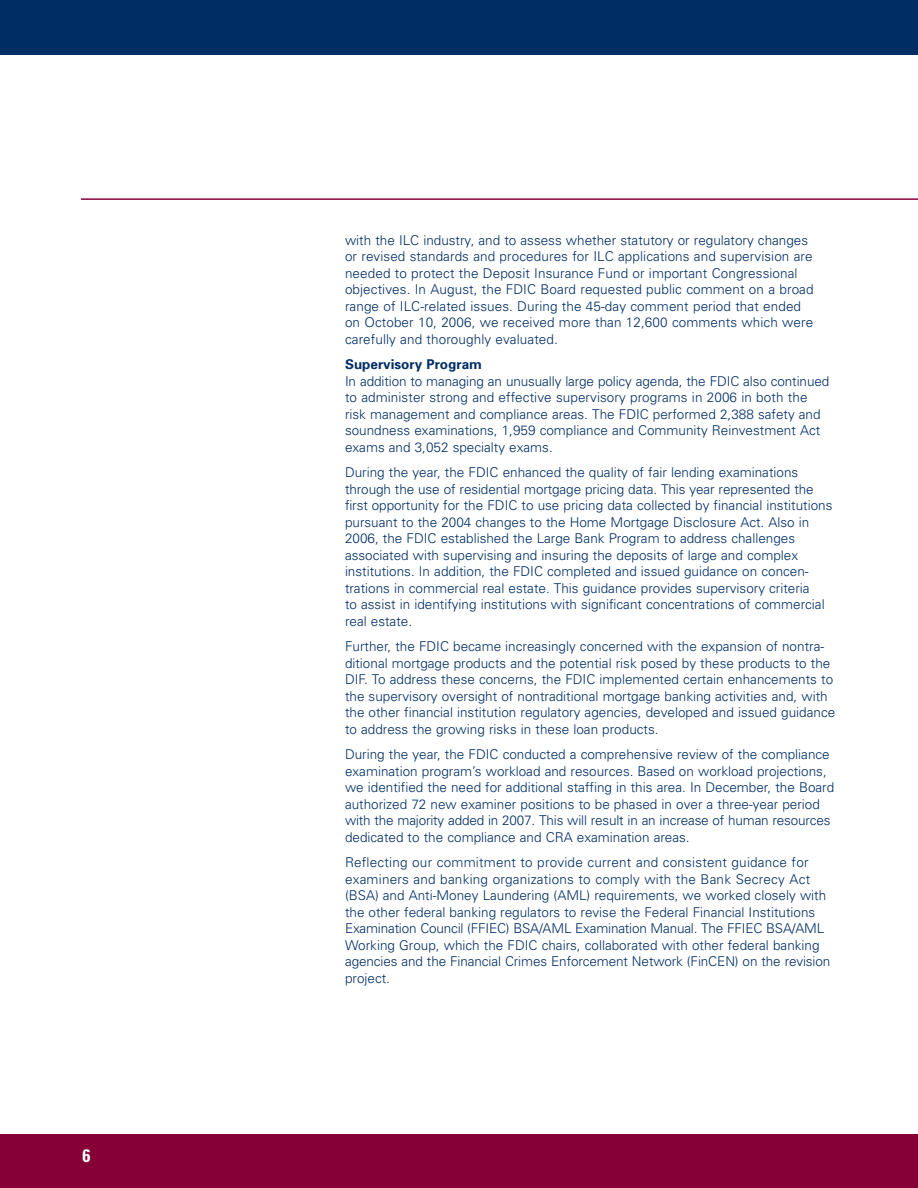
<style>
.page{position:relative;width:918px;height:1188px;background:#fff}
.page>*{position:absolute;margin:0;border:0;box-sizing:border-box;transform-origin:0 0}
.t1{font:700 condensed 18px "Univers";color:#fff}
.t2{font:300 13.5px/16.5px "Univers";color:#002e64}
.t3{font:700 13.5px "Univers";color:#002e64}
</style>
<div class="page">
<div style="left:0;top:0;width:918px;height:54px;background:#002e64"></div>
<div style="left:0;top:1134px;width:918px;height:54px;background:#860037"></div>
<hr style="left:81px;top:198px;width:837px;height:2px;background:#860037">
<h1 class="t1" style="left:82px;top:1149px;width:9px">6</h1>
<p class="t2" style="left:345px;top:233px;width:470px">with the ILC industry, and to assess whether statutory or regulatory changes or revised standards and procedures for ILC applications and supervision are needed to protect the Deposit Insurance Fund or important Congressional objectives. In August, the FDIC Board requested public comment on a broad range of ILC-related issues. During the 45-day comment period that ended on October 10, 2006, we received more than 12,600 comments which were carefully and thoroughly evaluated.</p>
<p class="t3" style="left:345px;top:359px;width:138px">Supervisory Program</p>
<p class="t2" style="left:345px;top:374px;width:486px">In addition to managing an unusually large policy agenda, the FDIC also continued to administer strong and effective supervisory programs in 2006 in both the risk management and compliance areas. The FDIC performed 2,388 safety and soundness examinations, 1,959 compliance and Community Reinvestment Act exams and 3,052 specialty exams.</p>
<p class="t2" style="left:345px;top:465px;width:489px">During the year, the FDIC enhanced the quality of fair lending examinations through the use of residential mortgage pricing data. This year represented the first opportunity for the FDIC to use pricing data collected by financial institutions pursuant to the 2004 changes to the Home Mortgage Disclosure Act. Also in 2006, the FDIC established the Large Bank Program to address challenges associated with supervising and insuring the deposits of large and complex institutions. In addition, the FDIC completed and issued guidance on concen&shy;trations in commercial real estate. This guidance provides supervisory criteria<br>to assist in identifying institutions with significant concentrations of commercial real estate.</p>
<p class="t2" style="left:345px;top:639px;width:492px">Further, the FDIC became increasingly concerned with the expansion of nontra&shy;ditional mortgage products and the potential risk posed by these products to the DIF. To address these concerns, the FDIC implemented certain enhancements to the supervisory oversight of nontraditional mortgage banking activities and, with the other financial institution regulatory agencies, developed and issued guidance to address the growing risks in these loan products.</p>
<p class="t2" style="left:345px;top:747px;width:491px">During the year, the FDIC conducted a comprehensive review of the compliance examination program’s workload and resources. Based on workload projections, we identified the need for additional staffing in this area. In December, the Board authorized 72 new examiner positions to be phased in over a three-year period with the majority added in 2007. This will result in an increase of human resources dedicated to the compliance and CRA examination areas.</p>
<p class="t2" style="left:345px;top:855px;width:487px">Reflecting our commitment to provide current and consistent guidance for examiners and banking organizations to comply with the Bank Secrecy Act (BSA) and Anti-Money Laundering (AML) requirements, we worked closely with the other federal banking regulators to revise the Federal Financial Institutions Examination Council (FFIEC) BSA/AML Examination Manual. The FFIEC BSA/AML Working Group, which the FDIC chairs, collaborated with other federal banking agencies and the Financial Crimes Enforcement Network (FinCEN) on the revision project.</p>
</div>
